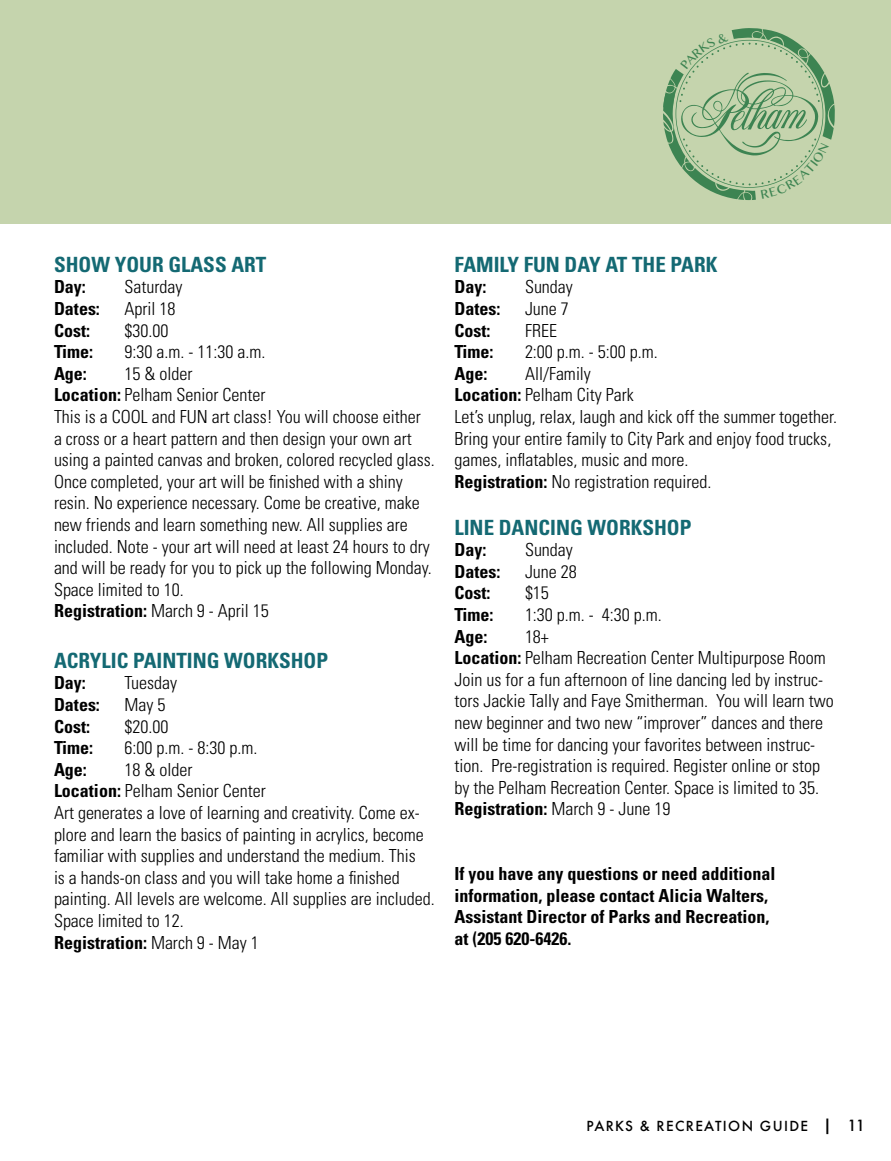
<style>
.page{position:relative;width:891px;height:1161px;background:#fff}
.page>*{position:absolute;margin:0;border:0;box-sizing:border-box;transform-origin:0 0}
.t1{font:700 condensed 21px "Univers LT Std";color:#146973}
.t2{font:300 condensed 18px/21.6px "Univers LT Std";color:#000}
.t3{font:700 condensed 18px/21.6px "Univers LT Std";color:#000}
.t4{font:500 13.5px "Futura";letter-spacing:.1em;color:#000}
.s1{font-weight:700}
.s2{font-size:16.5px}
.s3{font-size:15px}
</style>
<div class="page">
<div style="left:0;top:0;width:891px;height:223px;background:#c5d4ad"></div>
<hr style="left:0;top:705px;width:1px;height:456px;background:#311d0e">
<img style="left:0;top:707px;width:1px;height:454px">
<svg style="left:663px;top:28px;width:172px;height:172px"></svg>
<p class="t1" style="left:54px;top:252px;width:214px">SHOW YOUR GLASS ART</p>
<p class="t3" style="left:54px;top:276px;width:33px">Day:</p>
<p class="t2" style="left:125px;top:276px;width:59px">Saturday</p>
<p class="t3" style="left:54px;top:298px;width:47px">Dates:</p>
<p class="t2" style="left:125px;top:298px;width:52px">April 18</p>
<p class="t3" style="left:54px;top:319px;width:37px">Cost:</p>
<p class="t2" style="left:125px;top:320px;width:45px">$30.00</p>
<p class="t3" style="left:54px;top:341px;width:41px">Time:</p>
<p class="t2" style="left:125px;top:341px;width:142px">9:30 a.m. - 11:30 a.m.</p>
<p class="t3" style="left:54px;top:363px;width:34px">Age:</p>
<p class="t2" style="left:54px;top:363px;width:382px;text-indent:71px">15 &amp; older<br><span class="s1">Location:</span> Pelham Senior Center<br>This is a COOL and FUN art class! You will choose either<br>a cross or a heart pattern and then design your own art using a painted canvas and broken, colored recycled glass.<br>Once completed, your art will be finished with a shiny resin. No experience necessary. Come be creative, make new friends and learn something new. All supplies are included. Note - your art will need at least 24 hours to dry and will be ready for you to pick up the following Monday.<br>Space limited to 10.<br><span class="s1">Registration:</span> March 9 - April 15</p>
<p class="t1" style="left:54px;top:648px;width:276px">ACRYLIC PAINTING WORKSHOP</p>
<p class="t3" style="left:54px;top:672px;width:33px">Day:</p>
<p class="t2" style="left:125px;top:672px;width:54px">Tuesday</p>
<p class="t3" style="left:54px;top:694px;width:47px">Dates:</p>
<p class="t2" style="left:125px;top:694px;width:42px">May 5</p>
<p class="t3" style="left:54px;top:715px;width:37px">Cost:</p>
<p class="t2" style="left:125px;top:716px;width:45px">$20.00</p>
<p class="t3" style="left:54px;top:737px;width:41px">Time:</p>
<p class="t2" style="left:125px;top:737px;width:134px">6:00 p.m. - 8:30 p.m.</p>
<p class="t3" style="left:54px;top:759px;width:34px">Age:</p>
<p class="t2" style="left:54px;top:759px;width:382px;text-indent:71px">18 &amp; older<br><span class="s1">Location:</span> Pelham Senior Center<br>Art generates a love of learning and creativity. Come ex&shy;plore and learn the basics of painting in acrylics, become familiar with supplies and understand the medium. This<br>is a hands-on class and you will take home a finished painting. All levels are welcome. All supplies are included.<br>Space limited to 12.<br><span class="s1">Registration:</span> March 9 - May 1</p>
<p class="t1" style="left:454px;top:252px;width:264px">FAMILY FUN DAY AT THE PARK</p>
<p class="t3" style="left:454px;top:276px;width:33px">Day:</p>
<p class="t2" style="left:525px;top:276px;width:49px">Sunday</p>
<p class="t3" style="left:454px;top:298px;width:47px">Dates:</p>
<p class="t2" style="left:525px;top:298px;width:45px">June 7</p>
<p class="t3" style="left:454px;top:319px;width:37px">Cost:</p>
<p class="t2" style="left:525px;top:320px;width:33px">FREE</p>
<p class="t3" style="left:454px;top:341px;width:41px">Time:</p>
<p class="t2" style="left:525px;top:341px;width:134px">2:00 p.m. - 5:00 p.m.</p>
<p class="t3" style="left:454px;top:363px;width:34px">Age:</p>
<p class="t2" style="left:454px;top:363px;width:384px;text-indent:71px">All/Family<br><span class="s1">Location:</span> Pelham City Park<br>Let’s unplug, relax, laugh and kick off the summer together.<br>Bring your entire family to City Park and enjoy food trucks, games, inflatables, music and more.<br><span class="s1">Registration:</span> No registration required.</p>
<p class="t1" style="left:454px;top:514px;width:238px">LINE DANCING WORKSHOP</p>
<p class="t3" style="left:454px;top:539px;width:33px">Day:</p>
<p class="t2" style="left:525px;top:539px;width:49px">Sunday</p>
<p class="t3" style="left:454px;top:561px;width:47px">Dates:</p>
<p class="t2" style="left:525px;top:561px;width:53px">June 28</p>
<p class="t3" style="left:454px;top:582px;width:37px">Cost:</p>
<p class="t2" style="left:525px;top:582px;width:25px">$15</p>
<p class="t3" style="left:454px;top:604px;width:41px">Time:</p>
<p class="t2" style="left:525px;top:604px;width:138px">1:30 p.m. - 4:30 p.m.</p>
<p class="t3" style="left:454px;top:625px;width:34px">Age:</p>
<p class="t2" style="left:454px;top:626px;width:381px;text-indent:71px">18+<br><span class="s1">Location:</span> Pelham Recreation Center Multipurpose Room Join us for a fun afternoon of line dancing led by instruc&shy;tors Jackie Tally and Faye Smitherman. You will learn two new beginner and two new “improver” dances and there will be time for dancing your favorites between instruc&shy;tion. Pre-registration is required. Register online or stop by the Pelham Recreation Center. Space is limited to 35.<br><span class="s1">Registration:</span> March 9 - June 19</p>
<p class="t3" style="left:454px;top:863px;width:322px">If you have any questions or need additional information, please contact Alicia Walters, Assistant Director of Parks and Recreation, at (205 620-6426.</p>
<p class="t4" style="left:586px;top:1117px;width:280px">PARKS &amp; RECREATION GUIDE <span class="s2">|</span> <span class="s3">11</span></p>
</div>
